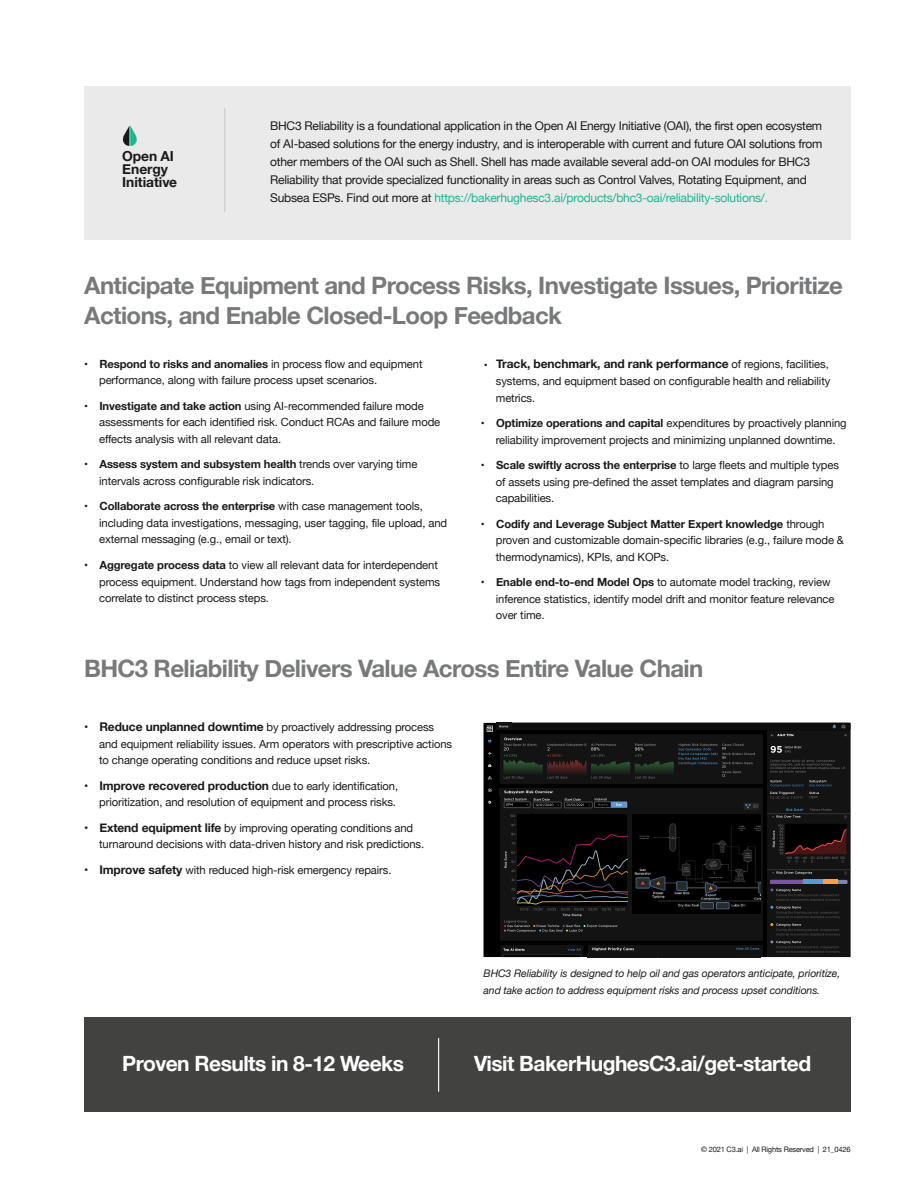
<style>
.page{position:relative;width:918px;height:1188px;background:#fff}
.page>*{position:absolute;margin:0;border:0;box-sizing:border-box;transform-origin:0 0}
.t1{font:700 24px/30px "Helvetica Neue";letter-spacing:-.025em;color:#78797a}
.t2{font:700 21px "Helvetica Neue";letter-spacing:-.025em;color:#fff}
.t3{font:700 13.8px/13.2px "Helvetica Neue";letter-spacing:-.005em;color:#1a1a1a}
.t4{font:12px/18px "Helvetica Neue";letter-spacing:-.02em;color:#1a1a1a}
.t5{font:700 12px "Helvetica Neue";letter-spacing:-.01em;color:#1a1a1a}
.t6{font:11.25px/16.5px "Helvetica Neue";letter-spacing:-.01em;color:#1a1a1a}
.t7{font:italic 10.5px/16.5px "Helvetica Neue";letter-spacing:-.01em;color:#1a1a1a}
.t8{font:7.5px "Helvetica Neue";letter-spacing:-.025em;color:#1a1a1a}
.s1{color:#1db691}
.s2{font-weight:700}
.s3{font-weight:400;font-size:11.25px}
.s4{font-weight:700;font-size:12px}
</style>
<div class="page">
<div style="left:84px;top:1018px;width:767px;height:94px;background:#424241"></div>
<hr style="left:438px;top:1038px;width:1px;height:54px;background:#fff">
<div style="left:84px;top:86px;width:767px;height:154px;background:#eaeaea"></div>
<svg style="left:122px;top:126px;width:15px;height:20px"></svg>
<hr style="left:224px;top:108px;width:1px;height:104px;background:#a6a8ab">
<div style="left:484px;top:723px;width:12px;height:234px;background:#000"></div>
<svg style="left:487px;top:723px;width:364px;height:234px;background:#151515"></svg>
<img style="left:632px;top:814px;width:128px;height:100px">
<p class="t3" style="left:122px;top:150px;width:56px">Open AI<br>Energy<br>Initiative</p>
<p class="t4" style="left:270px;top:118px;width:554px">BHC3 Reliability is a foundational application in the Open AI Energy Initiative (OAI), the first open ecosystem of AI-based solutions for the energy industry, and is interoperable with current and future OAI solutions from other members of the OAI such as Shell. Shell has made available several add-on OAI modules for BHC3<br>Reliability that provide specialized functionality in areas such as Control Valves, Rotating Equipment, and Subsea ESPs. Find out more at <span class="s1">https://bakerhughesc3.ai/products/bhc3-oai/reliability-solutions/.</span></p>
<h1 class="t1" style="left:84px;top:271px;width:760px">Anticipate Equipment and Process Risks, Investigate Issues, Prioritize<br>Actions, and Enable Closed-Loop Feedback</h1>
<p class="t6" style="left:99px;top:356px;width:325px;text-indent:-15px"><span class="s2">• Respond to risks and anomalies</span> in process flow and equipment performance, along with failure process upset scenarios.</p>
<p class="t6" style="left:99px;top:398px;width:343px;text-indent:-15px"><span class="s2">• Investigate and take action</span> using AI-recommended failure mode assessments for each identified risk. Conduct RCAs and failure mode effects analysis with all relevant data.</p>
<p class="t6" style="left:99px;top:457px;width:320px;text-indent:-15px"><span class="s2">• Assess system and subsystem health</span> trends over varying time intervals across configurable risk indicators.</p>
<p class="t6" style="left:99px;top:499px;width:350px;text-indent:-15px"><span class="s2">• Collaborate across the enterprise</span> with case management tools, including data investigations, messaging, user tagging, file upload, and external messaging (e.g., email or text).</p>
<p class="t6" style="left:99px;top:557px;width:343px;text-indent:-15px"><span class="s2">• Aggregate process data</span> to view all relevant data for interdependent process equipment. Understand how tags from independent systems correlate to distinct process steps.</p>
<p class="t5" style="left:484px;top:355px;width:346px"><span class="s3">•</span> Track, benchmark, and rank performance <span class="s3">of regions, facilities,</span></p>
<p class="t6" style="left:496px;top:373px;width:336px">systems, and equipment based on configurable health and reliability metrics.</p>
<p class="t6" style="left:481px;top:415px;width:367px;text-align:center"><span class="s2">• Optimize operations and capital</span> expenditures by proactively planning reliability improvement projects and minimizing unplanned downtime.</p>
<p class="t6" style="left:496px;top:457px;width:345px;text-indent:-15px"><span class="s2">• Scale swiftly across the enterprise</span> to large fleets and multiple types of assets using pre-defined the asset templates and diagram parsing capabilities.</p>
<p class="t6" style="left:496px;top:516px;width:350px;text-indent:-15px"><span class="s2">• Codify and Leverage Subject Matter Expert knowledge</span> through proven and customizable domain-specific libraries (e.g., failure mode &amp; thermodynamics), KPIs, and KOPs.</p>
<p class="t6" style="left:496px;top:574px;width:340px;text-indent:-15px"><span class="s2">• Enable end-to-end Model Ops</span> to automate model tracking, review inference statistics, identify model drift and monitor feature relevance over time.</p>
<h1 class="t1" style="left:84px;top:654px;width:621px">BHC3 Reliability Delivers Value Across Entire Value Chain</h1>
<p class="t6" style="left:99px;top:720px;width:355px;text-indent:-15px"><span class="s4">• Reduce unplanned downtime</span> by proactively addressing process and equipment reliability issues. Arm operators with prescriptive actions to change operating conditions and reduce upset risks.</p>
<p class="t5" style="left:84px;top:776px;width:316px">• Improve recovered production <span class="s3">due to early identification,</span></p>
<p class="t6" style="left:99px;top:795px;width:298px">prioritization, and resolution of equipment and process risks.</p>
<p class="t6" style="left:99px;top:820px;width:327px;text-indent:-15px"><span class="s4">• Extend equipment life</span> by improving operating conditions and turnaround decisions with data-driven history and risk predictions.</p>
<p class="t6" style="left:84px;top:862px;width:309px"><span class="s4">• Improve safety</span> with reduced high-risk emergency repairs.</p>
<p class="t7" style="left:484px;top:966px;width:358px">BHC3 Reliability is designed to help oil and gas operators anticipate, prioritize, and take action to address equipment risks and process upset conditions.</p>
<h2 class="t2" style="left:122px;top:1047px;width:283px">Proven Results in 8-12 Weeks</h2>
<h2 class="t2" style="left:474px;top:1047px;width:338px">Visit BakerHughesC3.ai/get-started</h2>
<p class="t8" style="left:701px;top:1144px;width:151px">© 2021 C3.ai | All Rights Reserved | 21_0426</p>
</div>
